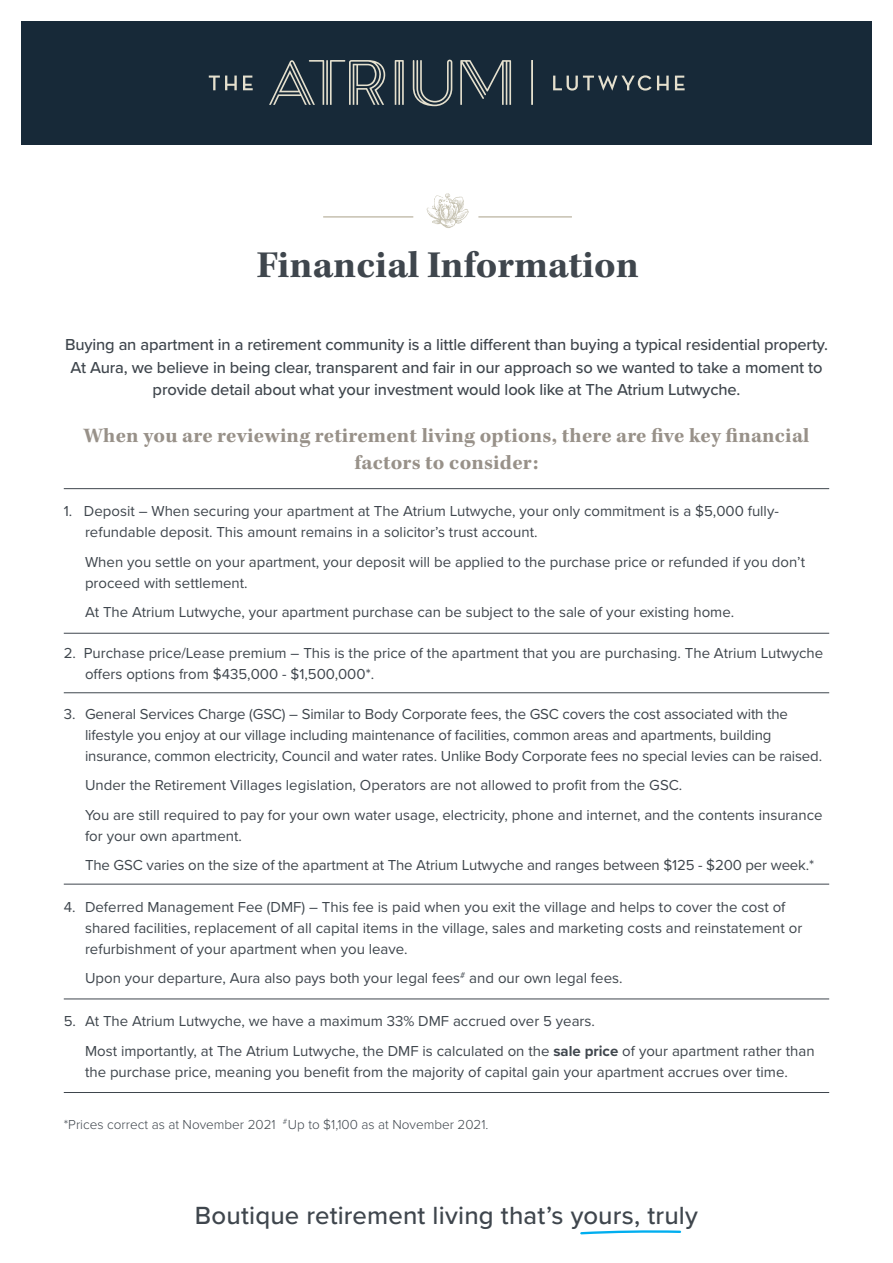
<style>
.page{position:relative;width:893px;height:1263px;background:#fff}
.page>*{position:absolute;margin:0;border:0;box-sizing:border-box;transform-origin:0 0}
.t1{font:700 39px "Kepler Std";color:#3f464d}
.t2{font:500 25.8px "Proxima Nova";letter-spacing:.005em;color:#3f464d}
.t3{font:700 21px/27px "Kepler Std";letter-spacing:.01em;color:#989189;text-align:center}
.t4{font:500 16.5px/22.5px "Proxima Nova";letter-spacing:-.01em;color:#3f464d;text-align:center}
.t5{font:15px/21px "Proxima Nova";color:#3f464d}
.t6{font:300 13.5px "Proxima Nova";color:#3f464d}
.s1{font-weight:700}
</style>
<div class="page">
<div style="left:21px;top:21px;width:851px;height:124px;background:#172938"></div>
<hr style="left:64px;top:488px;width:765px;height:1px;background:#3f464d">
<hr style="left:64px;top:633px;width:765px;height:1px;background:#3f464d">
<hr style="left:64px;top:692px;width:765px;height:1px;background:#3f464d">
<hr style="left:64px;top:884px;width:765px;height:1px;background:#3f464d">
<hr style="left:64px;top:998px;width:765px;height:1px;background:#3f464d">
<hr style="left:64px;top:1092px;width:765px;height:1px;background:#3f464d">
<svg style="left:580px;top:1230px;width:102px;height:4px"></svg>
<hr style="left:478px;top:216px;width:94px;height:1px;background:#b7b09c">
<hr style="left:323px;top:216px;width:90px;height:1px;background:#b7b09c">
<svg style="left:427px;top:193px;width:42px;height:35px"></svg>
<svg style="left:209px;top:76px;width:28px;height:14px"></svg>
<svg style="left:243px;top:76px;width:10px;height:14px"></svg>
<svg style="left:553px;top:75px;width:116px;height:16px"></svg>
<svg style="left:675px;top:76px;width:10px;height:14px"></svg>
<hr style="left:531px;top:60px;width:2px;height:45px;background:#e5e0ce">
<svg style="left:395px;top:60px;width:9px;height:45px"></svg>
<svg style="left:460px;top:60px;width:51px;height:45px"></svg>
<svg style="left:413px;top:60px;width:39px;height:46px"></svg>
<svg style="left:269px;top:60px;width:117px;height:45px"></svg>
<p class="t1" style="left:257px;top:243px;width:384px">Financial Information</p>
<p class="t4" style="left:65px;top:333px;width:764px">Buying an apartment in a retirement community is a little different than buying a typical residential property.<br>At Aura, we believe in being clear, transparent and fair in our approach so we wanted to take a moment to provide detail about what your investment would look like at The Atrium Lutwyche.</p>
<p class="t3" style="left:83px;top:423px;width:727px">When you are reviewing retirement living options, there are five key financial factors to consider:</p>
<p class="t5" style="left:85px;top:500px;width:695px;text-indent:-21px">1. Deposit – When securing your apartment at The Atrium Lutwyche, your only commitment is a $5,000 fully&shy;refundable deposit. This amount remains in a solicitor’s trust account.</p>
<p class="t5" style="left:85px;top:551px;width:722px">When you settle on your apartment, your deposit will be applied to the purchase price or refunded if you don’t proceed with settlement.</p>
<p class="t5" style="left:85px;top:601px;width:651px">At The Atrium Lutwyche, your apartment purchase can be subject to the sale of your existing home.</p>
<p class="t5" style="left:85px;top:642px;width:740px;text-indent:-21px">2. Purchase price/Lease premium – This is the price of the apartment that you are purchasing. The Atrium Lutwyche offers options from $435,000 - $1,500,000*.</p>
<p class="t5" style="left:85px;top:702px;width:739px;text-indent:-21px">3. General Services Charge (GSC) – Similar to Body Corporate fees, the GSC covers the cost associated with the lifestyle you enjoy at our village including maintenance of facilities, common areas and apartments, building insurance, common electricity, Council and water rates. Unlike Body Corporate fees no special levies can be raised.</p>
<p class="t5" style="left:85px;top:774px;width:599px">Under the Retirement Villages legislation, Operators are not allowed to profit from the GSC.</p>
<p class="t5" style="left:85px;top:803px;width:739px">You are still required to pay for your own water usage, electricity, phone and internet, and the contents insurance for your own apartment.</p>
<p class="t5" style="left:85px;top:854px;width:731px">The GSC varies on the size of the apartment at The Atrium Lutwyche and ranges between $125 - $200 per week.*</p>
<p class="t5" style="left:85px;top:895px;width:719px;text-indent:-21px">4. Deferred Management Fee (DMF) – This fee is paid when you exit the village and helps to cover the cost of shared facilities, replacement of all capital items in the village, sales and marketing costs and reinstatement or refurbishment of your apartment when you leave.</p>
<p class="t5" style="left:85px;top:967px;width:539px">Upon your departure, Aura also pays both your legal fees<sup>#</sup> and our own legal fees.</p>
<p class="t5" style="left:64px;top:1010px;width:533px">5. At The Atrium Lutwyche, we have a maximum 33% DMF accrued over 5 years.</p>
<p class="t5" style="left:85px;top:1040px;width:731px">Most importantly, at The Atrium Lutwyche, the DMF is calculated on the <span class="s1">sale price</span> of your apartment rather than the purchase price, meaning you benefit from the majority of capital gain your apartment accrues over time.</p>
<p class="t6" style="left:64px;top:1114px;width:426px">*Prices correct as at November 2021 <sup>#</sup>Up to $1,100 as at November 2021.</p>
<p class="t2" style="left:195px;top:1196px;width:505px">Boutique retirement living that’s yours, truly</p>
</div>
